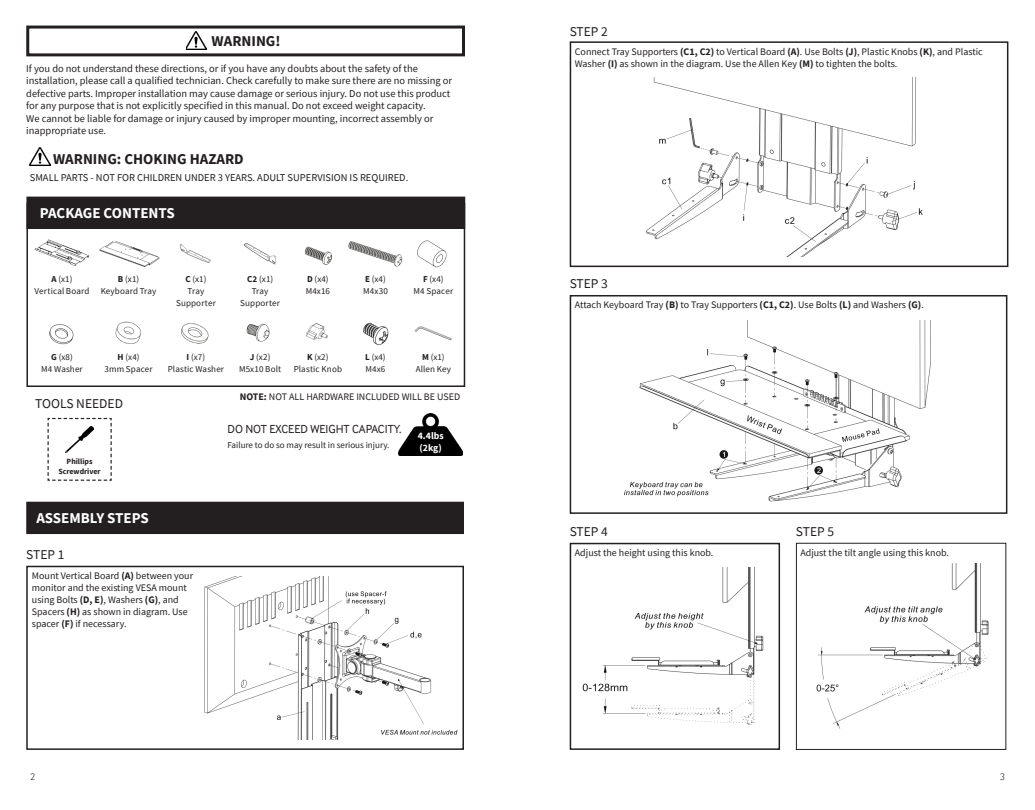
<style>
.page{position:relative;width:1035px;height:810px;background:#fff}
.page>*{position:absolute;margin:0;border:0;box-sizing:border-box;transform-origin:0 0}
.t1{font:700 15px "Source Sans Pro";color:#231f20}
.t2{font:700 15px "Source Sans Pro";color:#fff}
.t3{font:13.5px "Source Sans Pro";color:#231f20}
.t4{font:12px "Inter Face";color:#231f20}
.t5{font:10.5px/12.5px "Source Sans Pro";color:#231f20}
.t6{font:10px/12px "Source Sans Pro";color:#231f20}
.t7{font:300 10px "Inter Face";color:#231f20}
.t8{font:700 9.75px "Source Sans Pro";color:#fff}
.t9{font:9px/12px "Source Sans Pro";letter-spacing:.015em;color:#231f20;text-align:center}
.t10{font:700 7.88px/9.5px "Source Sans Pro";color:#231f20;text-align:center}
.s1{font-weight:700}
</style>
<div class="page">
<div style="left:26px;top:203px;width:439px;height:184px;border:2px solid #231f20"></div>
<div style="left:26px;top:566px;width:438px;height:184px;border:1px solid #231f20"></div>
<div style="left:27px;top:502px;width:436px;height:31px;background:#231f20"></div>
<div style="left:26px;top:502px;width:438px;height:32px;border:1px solid #231f20"></div>
<div style="left:27px;top:197px;width:437px;height:31px;background:#231f20"></div>
<div style="left:26px;top:197px;width:439px;height:32px;border:2px solid #231f20"></div>
<img style="left:399px;top:414px;width:63px;height:41px">
<img style="left:186px;top:31px;width:20px;height:19px">
<div style="left:26px;top:26px;width:439px;height:30px;border:3px solid #231f20"></div>
<svg style="left:47px;top:417px;width:65px;height:64px"></svg>
<img style="left:66px;top:426px;width:27px;height:27px">
<img style="left:34px;top:239px;width:55px;height:28px">
<img style="left:99px;top:241px;width:61px;height:26px">
<img style="left:180px;top:244px;width:31px;height:19px">
<img style="left:244px;top:243px;width:32px;height:22px">
<img style="left:305px;top:246px;width:27px;height:19px">
<img style="left:348px;top:241px;width:55px;height:26px">
<img style="left:417px;top:240px;width:30px;height:28px">
<img style="left:49px;top:324px;width:25px;height:21px">
<img style="left:115px;top:321px;width:27px;height:23px">
<img style="left:181px;top:323px;width:28px;height:21px">
<img style="left:246px;top:323px;width:24px;height:19px">
<img style="left:305px;top:323px;width:23px;height:17px">
<img style="left:363px;top:322px;width:26px;height:24px">
<img style="left:414px;top:326px;width:38px;height:15px">
<img style="left:204px;top:577px;width:254px;height:163px">
<img style="left:29px;top:147px;width:21px;height:19px">
<div style="left:570px;top:41px;width:438px;height:226px;border:2px solid #231f20"></div>
<img style="left:646px;top:78px;width:277px;height:179px">
<div style="left:570px;top:295px;width:437px;height:219px;border:1px solid #231f20"></div>
<img style="left:624px;top:320px;width:307px;height:182px">
<div style="left:570px;top:543px;width:210px;height:207px;border:2px solid #231f20"></div>
<img style="left:582px;top:567px;width:182px;height:158px">
<div style="left:796px;top:543px;width:210px;height:207px;border:1px solid #231f20"></div>
<img style="left:816px;top:564px;width:173px;height:165px">
<p class="t1" style="left:212px;top:31px;width:71px">WARNING!</p>
<p class="t5" style="left:26px;top:62px;width:427px">If you do not understand these directions, or if you have any doubts about the safety of the installation, please call a qualified technician. Check carefully to make sure there are no missing or defective parts. Improper installation may cause damage or serious injury. Do not use this product for any purpose that is not explicitly specified in this manual. Do not exceed weight capacity.<br>We cannot be liable for damage or injury caused by improper mounting, incorrect assembly or inappropriate use.</p>
<p class="t1" style="left:53px;top:149px;width:192px">WARNING: CHOKING HAZARD</p>
<p class="t5" style="left:30px;top:172px;width:380px">SMALL PARTS - NOT FOR CHILDREN UNDER 3 YEARS. ADULT SUPERVISION IS REQUIRED.</p>
<p class="t2" style="left:40px;top:202px;width:136px">PACKAGE CONTENTS</p>
<p class="t9" style="left:52px;top:273px;width:22px"><span class="s1">A</span> (x1)</p>
<p class="t9" style="left:35px;top:285px;width:56px">Vertical Board</p>
<p class="t9" style="left:118px;top:273px;width:23px"><span class="s1">B</span> (x1)</p>
<p class="t9" style="left:101px;top:285px;width:57px">Keyboard Tray</p>
<p class="t9" style="left:185px;top:273px;width:22px"><span class="s1">C</span> (x1)</p>
<p class="t9" style="left:176px;top:285px;width:41px">Tray<br>Supporter</p>
<p class="t9" style="left:247px;top:273px;width:28px"><span class="s1">C2</span> (x1)</p>
<p class="t9" style="left:240px;top:285px;width:41px">Tray<br>Supporter</p>
<p class="t9" style="left:307px;top:273px;width:23px"><span class="s1">D</span> (x4)</p>
<p class="t9" style="left:306px;top:285px;width:26px">M4x16</p>
<p class="t9" style="left:365px;top:273px;width:22px"><span class="s1">E</span> (x4)</p>
<p class="t9" style="left:363px;top:285px;width:26px">M4x30</p>
<p class="t9" style="left:423px;top:273px;width:22px"><span class="s1">F</span> (x4)</p>
<p class="t9" style="left:413px;top:285px;width:41px">M4 Spacer</p>
<p class="t9" style="left:51px;top:351px;width:23px"><span class="s1">G</span> (x8)</p>
<p class="t9" style="left:41px;top:363px;width:43px">M4 Washer</p>
<p class="t9" style="left:118px;top:351px;width:23px"><span class="s1">H</span> (x4)</p>
<p class="t9" style="left:105px;top:363px;width:50px">3mm Spacer</p>
<p class="t9" style="left:187px;top:351px;width:20px"><span class="s1">I</span> (x7)</p>
<p class="t9" style="left:168px;top:363px;width:58px">Plastic Washer</p>
<p class="t9" style="left:250px;top:351px;width:22px"><span class="s1">J</span> (x2)</p>
<p class="t9" style="left:239px;top:363px;width:44px">M5x10 Bolt</p>
<p class="t9" style="left:307px;top:351px;width:23px"><span class="s1">K</span> (x2)</p>
<p class="t9" style="left:294px;top:363px;width:50px">Plastic Knob</p>
<p class="t9" style="left:365px;top:351px;width:22px"><span class="s1">L</span> (x4)</p>
<p class="t9" style="left:365px;top:363px;width:21px">M4x6</p>
<p class="t9" style="left:422px;top:351px;width:24px"><span class="s1">M</span> (x1)</p>
<p class="t9" style="left:416px;top:363px;width:37px">Allen Key</p>
<p class="t3" style="left:35px;top:395px;width:89px">TOOLS NEEDED</p>
<p class="t6" style="left:240px;top:390px;width:222px"><span class="s1">NOTE:</span> NOT ALL HARDWARE INCLUDED WILL BE USED</p>
<p class="t10" style="left:59px;top:457px;width:44px">Phillips<br>Screwdriver</p>
<p class="t2" style="left:36px;top:507px;width:114px">ASSEMBLY STEPS</p>
<p class="t3" style="left:26px;top:546px;width:40px">STEP 1</p>
<p class="t6" style="left:32px;top:570px;width:163px">Mount Vertical Board <span class="s1">(A)</span> between your monitor and the existing VESA mount using Bolts <span class="s1">(D, E)</span>, Washers <span class="s1">(G)</span>, and Spacers <span class="s1">(H)</span> as shown in diagram. Use spacer <span class="s1">(F)</span> if necessary.</p>
<p class="t4" style="left:228px;top:423px;width:176px">DO NOT EXCEED WEIGHT CAPACITY.</p>
<p class="t9" style="left:228px;top:438px;width:163px">Failure to do so may result in serious injury.</p>
<p class="t8" style="left:418px;top:429px;width:27px">4.4lbs</p>
<p class="t8" style="left:420px;top:441px;width:24px">(2kg)</p>
<p class="t3" style="left:570px;top:23px;width:40px">STEP 2</p>
<p class="t6" style="left:575px;top:45px;width:409px">Connect Tray Supporters <span class="s1">(C1, C2)</span> to Vertical Board <span class="s1">(A)</span>. Use Bolts <span class="s1">(J)</span>, Plastic Knobs <span class="s1">(K)</span>, and Plastic<br>Washer <span class="s1">(I)</span> as shown in the diagram. Use the Allen Key <span class="s1">(M)</span> to tighten the bolts.</p>
<p class="t3" style="left:570px;top:275px;width:40px">STEP 3</p>
<p class="t6" style="left:575px;top:299px;width:350px">Attach Keyboard Tray <span class="s1">(B)</span> to Tray Supporters <span class="s1">(C1, C2)</span>. Use Bolts <span class="s1">(L)</span> and Washers <span class="s1">(G)</span>.</p>
<p class="t3" style="left:570px;top:523px;width:40px">STEP 4</p>
<p class="t6" style="left:575px;top:547px;width:140px">Adjust the height using this knob.</p>
<p class="t3" style="left:796px;top:523px;width:40px">STEP 5</p>
<p class="t6" style="left:800px;top:547px;width:150px">Adjust the tilt angle using this knob.</p>
<p class="t7" style="left:30px;top:771px;width:7px">2</p>
<p class="t7" style="left:1000px;top:771px;width:7px">3</p>
</div>
